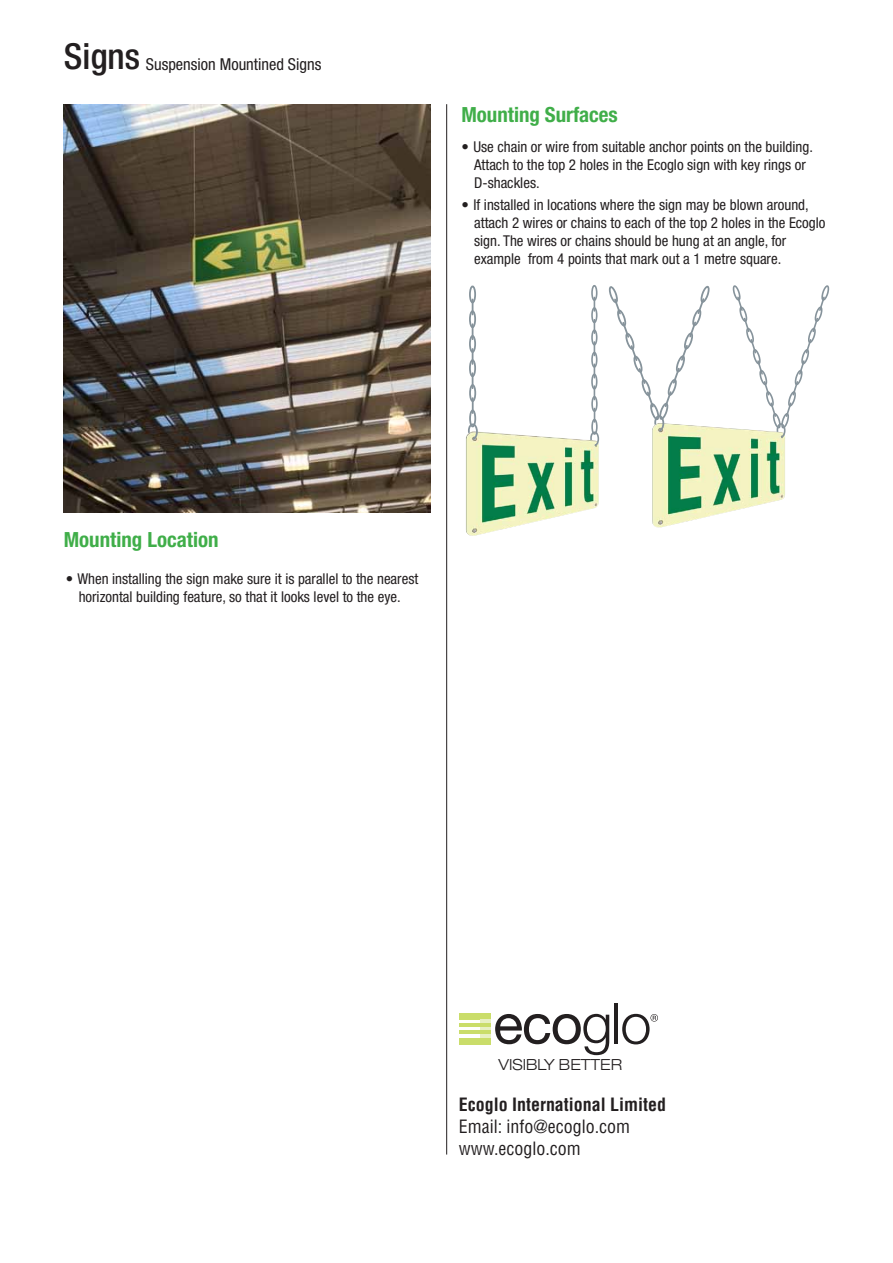
<style>
.page{position:relative;width:893px;height:1263px;background:#fff}
.page>*{position:absolute;margin:0;border:0;box-sizing:border-box;transform-origin:0 0}
.t1{font:500 condensed 35.85px "Helvetica Neue";color:#231f20}
.t2{font:700 condensed 20.85px "Helvetica Neue";color:#40ae49}
.t3{font:condensed 18px "Helvetica";color:#231f20}
.t4{font:700 condensed 18px "Helvetica";color:#231f20}
.t5{font:condensed 16.5px "Helvetica Neue";color:#231f20}
.t6{font:300 expanded 15.3px "Helvetica Neue";color:#231f20}
.t7{font:condensed 15px/17.9px "Helvetica Neue";color:#231f20}
</style>
<div class="page">
<hr style="left:446px;top:104px;width:1px;height:1050px;background:#231f20">
<img style="left:64px;top:104px;width:367px;height:409px">
<div style="left:459px;top:1013px;width:31px;height:6px;background:#cadd6a"></div>
<hr style="left:480px;top:1019px;width:10px;height:4px;background:#e8f0c3">
<div style="left:480px;top:1026px;width:10px;height:5px;background:#e8f0c3"></div>
<hr style="left:480px;top:1034px;width:10px;height:4px;background:#e8f0c3">
<div style="left:459px;top:1038px;width:31px;height:6px;background:#cadd6a"></div>
<hr style="left:459px;top:1031px;width:31px;height:3px;background:#cadd6a">
<hr style="left:459px;top:1023px;width:31px;height:3px;background:#cadd6a">
<svg style="left:495px;top:1014px;width:114px;height:41px"></svg>
<hr style="left:615px;top:1003px;width:3px;height:40px;background:#231f20">
<svg style="left:622px;top:1014px;width:36px;height:30px"></svg>
<img style="left:466px;top:432px;width:133px;height:104px">
<div style="left:469px;top:410px;width:7px;height:17px;border:2px solid #86939b;border-radius:50%"></div>
<div style="left:591px;top:419px;width:7px;height:16px;border:2px solid #86939b;border-radius:50%"></div>
<div style="left:469px;top:384px;width:7px;height:18px;border:2px solid #86939b;border-radius:50%"></div>
<div style="left:591px;top:396px;width:7px;height:16px;border:2px solid #86939b;border-radius:50%"></div>
<div style="left:469px;top:359px;width:7px;height:18px;border:2px solid #86939b;border-radius:50%"></div>
<div style="left:591px;top:374px;width:6px;height:16px;border:2px solid #86939b;border-radius:50%"></div>
<div style="left:469px;top:335px;width:7px;height:18px;border:2px solid #86939b;border-radius:50%"></div>
<div style="left:591px;top:352px;width:6px;height:16px;border:2px solid #86939b;border-radius:50%"></div>
<div style="left:469px;top:286px;width:7px;height:17px;border:2px solid #86939b;border-radius:50%"></div>
<div style="left:591px;top:307px;width:6px;height:16px;border:2px solid #86939b;border-radius:50%"></div>
<div style="left:469px;top:310px;width:7px;height:18px;border:2px solid #86939b;border-radius:50%"></div>
<div style="left:591px;top:329px;width:6px;height:16px;border:2px solid #86939b;border-radius:50%"></div>
<div style="left:591px;top:285px;width:6px;height:16px;border:2px solid #86939b;border-radius:50%"></div>
<svg style="left:472px;top:398px;width:2px;height:15px"></svg>
<svg style="left:594px;top:408px;width:1px;height:14px"></svg>
<svg style="left:472px;top:373px;width:1px;height:15px"></svg>
<svg style="left:594px;top:386px;width:1px;height:14px"></svg>
<svg style="left:472px;top:349px;width:1px;height:15px"></svg>
<svg style="left:594px;top:364px;width:1px;height:14px"></svg>
<svg style="left:472px;top:299px;width:1px;height:15px"></svg>
<svg style="left:594px;top:320px;width:1px;height:13px"></svg>
<svg style="left:472px;top:324px;width:1px;height:15px"></svg>
<svg style="left:594px;top:342px;width:1px;height:13px"></svg>
<svg style="left:594px;top:297px;width:1px;height:14px"></svg>
<svg style="left:467px;top:423px;width:12px;height:18px"></svg>
<svg style="left:589px;top:431px;width:11px;height:16px"></svg>
<img style="left:652px;top:427px;width:133px;height:100px">
<svg style="left:608px;top:285px;width:103px;height:147px"></svg>
<svg style="left:731px;top:285px;width:99px;height:154px"></svg>
<p class="t1" style="left:64px;top:34px;width:78px">Signs</p>
<p class="t5" style="left:146px;top:54px;width:177px">Suspension Mountined Signs</p>
<p class="t2" style="left:461px;top:102px;width:158px">Mounting Surfaces</p>
<p class="t7" style="left:474px;top:138px;width:340px;text-indent:-13px">• Use chain or wire from suitable anchor points on the building.<br>Attach to the top 2 holes in the Ecoglo sign with key rings or<br>D-shackles.</p>
<p class="t7" style="left:474px;top:196px;width:353px;text-indent:-13px">• If installed in locations where the sign may be blown around, attach 2 wires or chains to each of the top 2 holes in the Ecoglo sign. The wires or chains should be hung at an angle, for example from 4 points that mark out a 1 metre square.</p>
<p class="t2" style="left:64px;top:527px;width:156px">Mounting Location</p>
<p class="t7" style="left:66px;top:569px;width:354px;text-align:center">• When installing the sign make sure it is parallel to the nearest horizontal building feature, so that it looks level to the eye.</p>
<p class="t6" style="left:499px;top:1056px;width:125px">VISIBLY BETTER</p>
<p class="t4" style="left:459px;top:1093px;width:209px">Ecoglo International Limited</p>
<p class="t3" style="left:459px;top:1115px;width:173px">Email: info@ecoglo.com</p>
<p class="t3" style="left:459px;top:1137px;width:123px">www.ecoglo.com</p>
</div>
